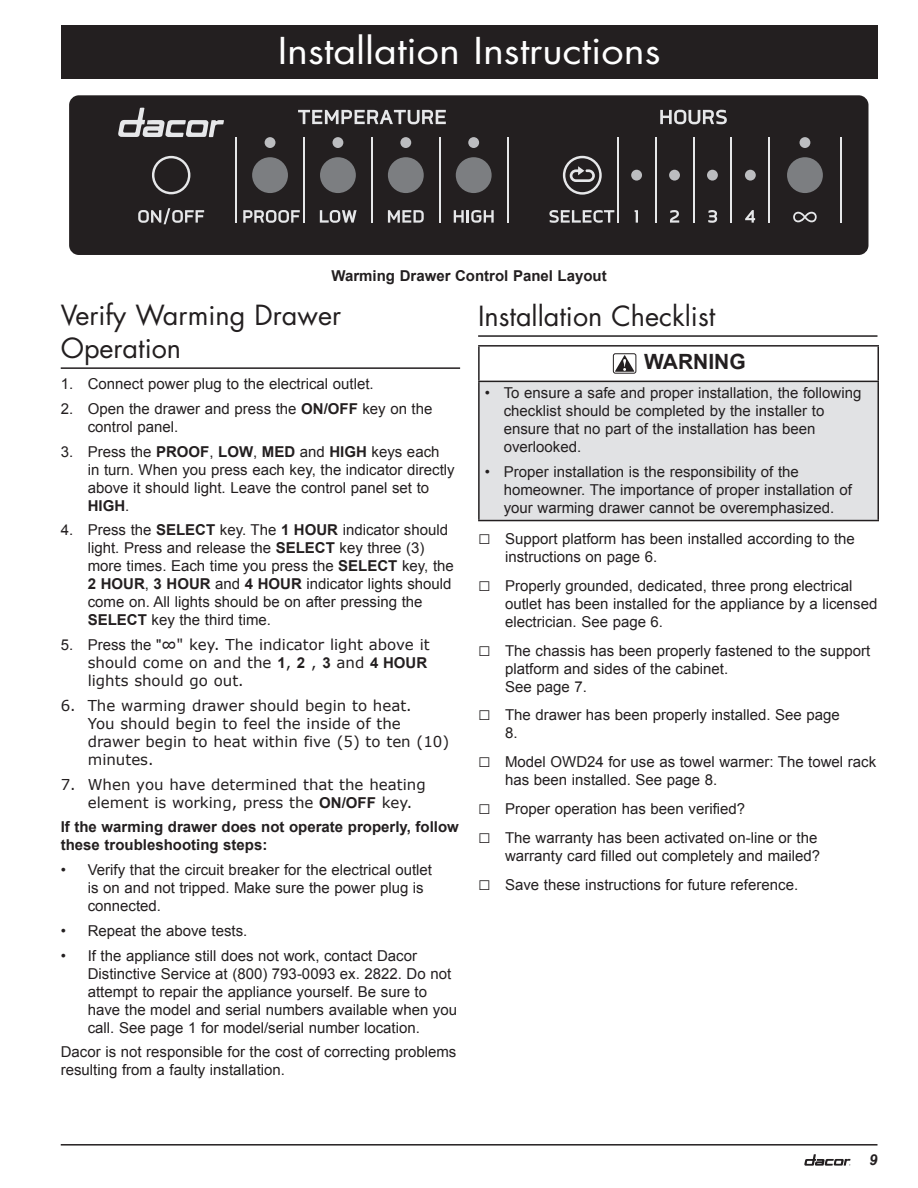
<style>
.page{position:relative;width:918px;height:1188px;background:#fff}
.page>*{position:absolute;margin:0;border:0;box-sizing:border-box;transform-origin:0 0}
.t1{font:36px "Futura Std";color:#fff;scale:1.1 1}
.t2{font:27px/32.4px "Futura Std";color:#231f20}
.t3{font:700 21px "Arial";color:#231f20}
.t4{font:15px/18px "Arial";color:#231f20}
.t5{font:15px/18px "Verdana";color:#231f20}
.t6{font:700 15px/18px "Arial";color:#231f20}
.t7{font:italic 700 15px "Arial";color:#231f20}
.s1{font-weight:700}
.s2{font-family:"Arial"}
.s3{font-family:"Arial";font-weight:700}
.s4{font-size:21px}
</style>
<div class="page">
<svg style="left:804px;top:1154px;width:46px;height:12px"></svg>
<hr style="left:61px;top:1144px;width:817px;height:2px;background:#231f20">
<div style="left:61px;top:25px;width:817px;height:54px;background:#231f20"></div>
<hr style="left:61px;top:367px;width:399px;height:2px;background:#231f20">
<hr style="left:478px;top:335px;width:400px;height:2px;background:#231f20">
<div style="left:479px;top:381px;width:399px;height:140px;background:#e1e2e4"></div>
<hr style="left:478px;top:345px;width:401px;height:2px;background:#231f20">
<hr style="left:478px;top:347px;width:2px;height:34px;background:#231f20">
<hr style="left:877px;top:347px;width:2px;height:34px;background:#231f20">
<hr style="left:478px;top:381px;width:401px;height:1px;background:#231f20">
<hr style="left:478px;top:382px;width:2px;height:138px;background:#231f20">
<hr style="left:877px;top:382px;width:2px;height:138px;background:#231f20">
<hr style="left:478px;top:520px;width:401px;height:1px;background:#231f20">
<div style="left:613px;top:353px;width:23px;height:21px;border:1px solid #231f20;border-radius:2px"></div>
<svg style="left:615px;top:355px;width:19px;height:17px"></svg>
<div style="left:69px;top:95px;width:799px;height:160px;background:#231f20"></div>
<div style="left:252px;top:157px;width:36px;height:36px;background:#7c7e81;border-radius:50%"></div>
<div style="left:320px;top:157px;width:36px;height:36px;background:#7c7e81;border-radius:50%"></div>
<div style="left:456px;top:157px;width:36px;height:36px;background:#7c7e81;border-radius:50%"></div>
<div style="left:388px;top:157px;width:36px;height:36px;background:#7c7e81;border-radius:50%"></div>
<div style="left:787px;top:157px;width:36px;height:36px;background:#7c7e81;border-radius:50%"></div>
<hr style="left:235px;top:137px;width:1px;height:86px;background:#e6e7e9">
<hr style="left:304px;top:137px;width:1px;height:86px;background:#e6e7e9">
<hr style="left:371px;top:137px;width:1px;height:86px;background:#e6e7e9">
<hr style="left:439px;top:137px;width:1px;height:86px;background:#e6e7e9">
<hr style="left:507px;top:137px;width:1px;height:86px;background:#e6e7e9">
<hr style="left:840px;top:137px;width:1px;height:86px;background:#e6e7e9">
<hr style="left:617px;top:137px;width:1px;height:86px;background:#e6e7e9">
<hr style="left:655px;top:137px;width:1px;height:86px;background:#e6e7e9">
<hr style="left:693px;top:137px;width:1px;height:86px;background:#e6e7e9">
<hr style="left:731px;top:137px;width:1px;height:86px;background:#e6e7e9">
<hr style="left:769px;top:137px;width:1px;height:86px;background:#e6e7e9">
<svg style="left:118px;top:108px;width:106px;height:29px;background:#6b696a"></svg>
<svg style="left:298px;top:110px;width:148px;height:14px;background:#7b797b"></svg>
<svg style="left:660px;top:110px;width:67px;height:14px"></svg>
<svg style="left:635px;top:210px;width:3px;height:13px"></svg>
<svg style="left:670px;top:210px;width:9px;height:13px"></svg>
<svg style="left:708px;top:210px;width:9px;height:13px"></svg>
<svg style="left:745px;top:210px;width:10px;height:13px"></svg>
<svg style="left:793px;top:212px;width:24px;height:10px"></svg>
<svg style="left:138px;top:208px;width:66px;height:16px"></svg>
<svg style="left:243px;top:210px;width:57px;height:13px"></svg>
<svg style="left:320px;top:210px;width:37px;height:13px"></svg>
<svg style="left:388px;top:210px;width:36px;height:13px"></svg>
<svg style="left:454px;top:210px;width:40px;height:13px"></svg>
<svg style="left:549px;top:210px;width:65px;height:13px"></svg>
<svg style="left:152px;top:156px;width:38px;height:38px"></svg>
<svg style="left:563px;top:156px;width:39px;height:39px;background:#5b5859"></svg>
<h1 class="t1" style="left:278px;top:28px;width:349px">Installation Instructions</h1>
<p class="t6" style="left:331px;top:267px;width:277px">Warming Drawer Control Panel Layout</p>
<h2 class="t2" style="left:61px;top:299px;width:282px">Verify Warming Drawer<br>Operation</h2>
<p class="t4" style="left:61px;top:375px;width:314px">1. Connect power plug to the electrical outlet.</p>
<p class="t4" style="left:88px;top:400px;width:346px;text-indent:-27px">2. Open the drawer and press the <span class="s1">ON/OFF</span> key on the control panel.</p>
<p class="t4" style="left:88px;top:443px;width:368px;text-indent:-27px">3. Press the <span class="s1">PROOF</span>, <span class="s1">LOW</span>, <span class="s1">MED</span> and <span class="s1">HIGH</span> keys each in turn. When you press each key, the indicator directly above it should light. Leave the control panel set to <span class="s1">HIGH</span>.</p>
<p class="t4" style="left:88px;top:521px;width:368px;text-indent:-27px">4. Press the <span class="s1">SELECT</span> key. The <span class="s1">1 HOUR</span> indicator should light. Press and release the <span class="s1">SELECT</span> key three (3) more times. Each time you press the <span class="s1">SELECT</span> key, the <span class="s1">2 HOUR</span>, <span class="s1">3 HOUR</span> and <span class="s1">4 HOUR</span> indicator lights should come on. All lights should be on after pressing the <span class="s1">SELECT</span> key the third time.</p>
<p class="t5" style="left:88px;top:635px;width:343px;text-indent:-27px"><span class="s2">5. Press the "</span>∞" key. The indicator light above it should come on and the <span class="s3">1</span>, <span class="s3">2</span> , <span class="s3">3</span> and <span class="s3">4 HOUR </span>lights should go out.</p>
<p class="t5" style="left:88px;top:696px;width:363px;text-indent:-27px">6. The warming drawer should begin to heat.<br>You should begin to feel the inside of the drawer begin to heat within five (5) to ten (10) minutes.</p>
<p class="t5" style="left:88px;top:775px;width:339px;text-indent:-27px">7. When you have determined that the heating element is working, press the <span class="s3">ON/OFF</span> key.</p>
<p class="t6" style="left:61px;top:819px;width:400px">If the warming drawer does not operate properly, follow these troubleshooting steps:</p>
<p class="t4" style="left:88px;top:861px;width:346px;text-indent:-27px">• Verify that the circuit breaker for the electrical outlet is on and not tripped. Make sure the power plug is connected.</p>
<p class="t4" style="left:61px;top:922px;width:188px">• Repeat the above tests.</p>
<p class="t4" style="left:88px;top:947px;width:371px;text-indent:-27px">• If the appliance still does not work, contact Dacor Distinctive Service at (800) 793-0093 ex. 2822. Do not attempt to repair the appliance yourself. Be sure to have the model and serial numbers available when you call. See page 1 for model/serial number location.</p>
<p class="t4" style="left:61px;top:1043px;width:397px">Dacor is not responsible for the cost of correcting problems resulting from a faulty installation.</p>
<h2 class="t2" style="left:478px;top:300px;width:239px">Installation Checklist</h2>
<h3 class="t3" style="left:644px;top:348px;width:16px">warning</h3>
<p class="t4" style="left:504px;top:384px;width:359px;text-indent:-19px">• To ensure a safe and proper installation, the following checklist should be completed by the installer to ensure that no part of the installation has been overlooked.</p>
<p class="t4" style="left:504px;top:463px;width:350px;text-indent:-19px">• Proper installation is the responsibility of the homeowner. The importance of proper installation of your warming drawer cannot be overemphasized.</p>
<p class="t4" style="left:505px;top:530px;width:351px;text-indent:-27px"><span class="s4">□</span> Support platform has been installed according to the instructions on page 6.</p>
<p class="t4" style="left:505px;top:577px;width:374px;text-indent:-27px"><span class="s4">□</span> Properly grounded, dedicated, three prong electrical outlet has been installed for the appliance by a licensed electrician. See page 6.</p>
<p class="t4" style="left:505px;top:642px;width:367px;text-indent:-27px"><span class="s4">□</span> The chassis has been properly fastened to the support platform and sides of the cabinet.<br>See page 7.</p>
<p class="t4" style="left:505px;top:706px;width:336px;text-indent:-27px"><span class="s4">□</span> The drawer has been properly installed. See page<br>8.</p>
<p class="t4" style="left:505px;top:753px;width:373px;text-indent:-27px"><span class="s4">□</span> Model OWD24 for use as towel warmer: The towel rack has been installed. See page 8.</p>
<p class="t4" style="left:478px;top:800px;width:269px"><span class="s4">□</span> Proper operation has been verified?</p>
<p class="t4" style="left:478px;top:829px;width:344px;text-align:right"><span class="s4">□</span> The warranty has been activated on-line or the warranty card filled out completely and mailed?</p>
<p class="t4" style="left:478px;top:876px;width:322px"><span class="s4">□</span> Save these instructions for future reference.</p>
<p class="t7" style="left:869px;top:1150px;width:10px">9</p>
</div>
